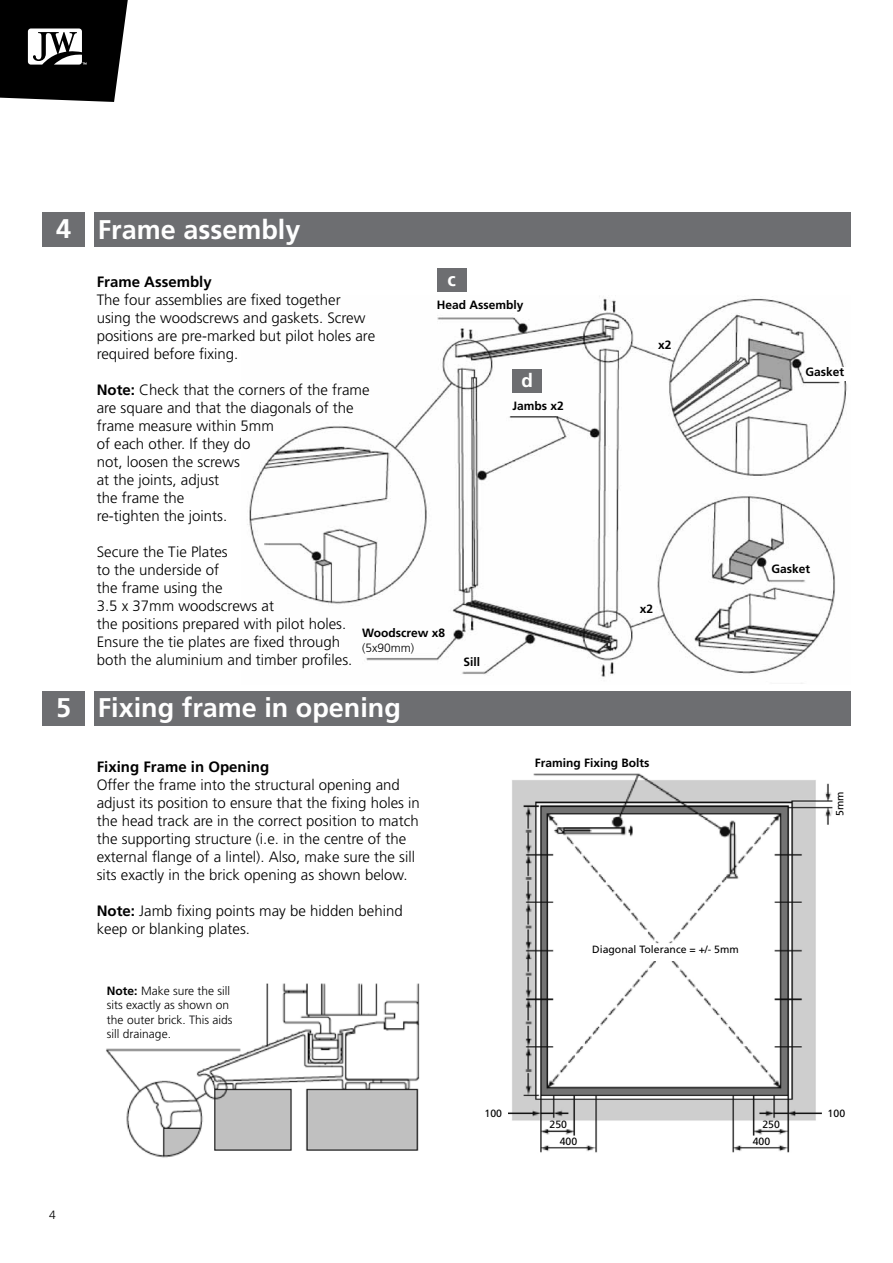
<style>
.page{position:relative;width:893px;height:1263px;background:#fff}
.page>*{position:absolute;margin:0;border:0;box-sizing:border-box;transform-origin:0 0}
.t1{font:700 27px "Frutiger";color:#fff}
.t2{font:700 18.9px "Frutiger";color:#fff}
.t3{font:300 15px/18px "Frutiger";color:#000}
.t4{font:700 15px "Frutiger";color:#000}
.t5{font:300 12px/14.4px "Frutiger";color:#000}
.t6{font:700 12px "Frutiger";color:#000}
.t7{font:10.5px "Frutiger";color:#000}
.s1{font-weight:700}
</style>
<div class="page">
<img style="left:247px;top:296px;width:600px;height:388px">
<div style="left:94px;top:213px;width:756px;height:34px;background:#6d6e71"></div>
<div style="left:94px;top:691px;width:756px;height:34px;background:#6d6e71"></div>
<div style="left:43px;top:213px;width:42px;height:34px;background:#6d6e71"></div>
<div style="left:43px;top:691px;width:42px;height:34px;background:#6d6e71"></div>
<div style="left:806px;top:367px;width:53px;height:14px;background:#fff"></div>
<div style="left:437px;top:268px;width:30px;height:24px;background:#6d6e71"></div>
<div style="left:512px;top:369px;width:30px;height:24px;background:#6d6e71"></div>
<img style="left:508px;top:773px;width:325px;height:380px">
<img style="left:106px;top:983px;width:314px;height:175px">
<div style="left:579px;top:945px;width:173px;height:15px;background:#fff"></div>
<div style="left:822px;top:1109px;width:28px;height:15px;background:#fff"></div>
<svg style="left:0;top:0;width:128px;height:102px"></svg>
<h1 class="t1" style="left:56px;top:213px;width:17px">4</h1>
<h1 class="t1" style="left:56px;top:691px;width:17px">5</h1>
<h1 class="t1" style="left:98px;top:214px;width:204px">Frame assembly</h1>
<p class="t4" style="left:97px;top:273px;width:117px">Frame Assembly</p>
<p class="t3" style="left:97px;top:291px;width:280px">The four assemblies are fixed together using the woodscrews and gaskets. Screw positions are pre-marked but pilot holes are required before fixing.</p>
<p class="t3" style="left:97px;top:381px;width:274px"><span class="s1">Note:</span> Check that the corners of the frame are square and that the diagonals of the frame measure within 5mm<br>of each other. If they do<br>not, loosen the screws<br>at the joints, adjust<br>the frame the<br>re-tighten the joints.</p>
<p class="t3" style="left:97px;top:543px;width:257px">Secure the Tie Plates<br>to the underside of<br>the frame using the<br>3.5 x 37mm woodscrews at<br>the positions prepared with pilot holes.<br>Ensure the tie plates are fixed through both the aluminium and timber profiles.</p>
<p class="t2" style="left:447px;top:268px;width:10px">c</p>
<p class="t6" style="left:437px;top:298px;width:88px">Head Assembly</p>
<p class="t2" style="left:521px;top:369px;width:13px">d</p>
<p class="t6" style="left:512px;top:399px;width:53px">Jambs x2</p>
<p class="t6" style="left:362px;top:626px;width:84px">Woodscrew x8</p>
<p class="t5" style="left:362px;top:640px;width:54px">(5x90mm)</p>
<p class="t6" style="left:463px;top:655px;width:18px">Sill</p>
<h1 class="t1" style="left:98px;top:691px;width:305px">Fixing frame in opening</h1>
<p class="t6" style="left:658px;top:337px;width:15px">x2</p>
<p class="t6" style="left:640px;top:601px;width:15px">x2</p>
<p class="t4" style="left:97px;top:758px;width:174px">Fixing Frame in Opening</p>
<p class="t3" style="left:97px;top:776px;width:325px">Offer the frame into the structural opening and adjust its position to ensure that the fixing holes in the head track are in the correct position to match the supporting structure (i.e. in the centre of the external flange of a lintel). Also, make sure the sill sits exactly in the brick opening as shown below.</p>
<p class="t3" style="left:97px;top:902px;width:307px"><span class="s1">Note:</span> Jamb fixing points may be hidden behind keep or blanking plates.</p>
<p class="t5" style="left:107px;top:983px;width:127px"><span class="s1">Note:</span> Make sure the sill sits exactly as shown on the outer brick. This aids sill drainage.</p>
<p class="t6" style="left:535px;top:755px;width:116px">Framing Fixing Bolts</p>
<p class="t7" style="left:592px;top:943px;width:148px">Diagonal Tolerance = +/- 5mm</p>
<p class="t6" style="left:806px;top:365px;width:40px">Gasket</p>
<p class="t6" style="left:771px;top:562px;width:40px">Gasket</p>
<p class="t7" style="left:833px;top:816px;width:26px;rotate:-90deg">5mm</p>
<p class="t5" style="left:49px;top:1208px;width:8px">4</p>
<p class="t7" style="left:485px;top:1107px;width:19px">100</p>
<p class="t7" style="left:828px;top:1107px;width:19px">100</p>
<p class="t7" style="left:550px;top:1118px;width:19px">250</p>
<p class="t7" style="left:762px;top:1118px;width:19px">250</p>
<p class="t7" style="left:560px;top:1135px;width:19px">400</p>
<p class="t7" style="left:753px;top:1135px;width:19px">400</p>
</div>
